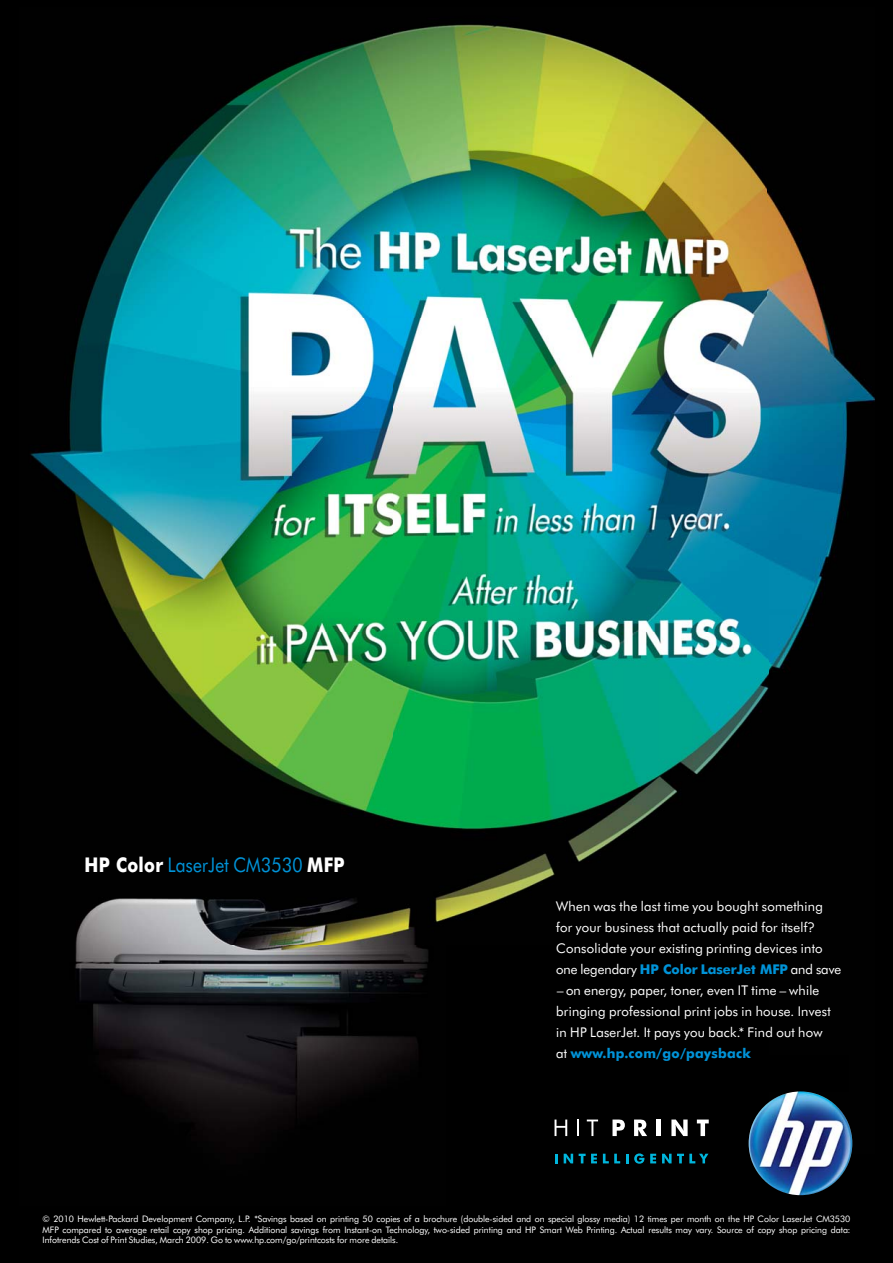
<style>
.page{position:relative;width:893px;height:1263px;background:#000}
.page>*{position:absolute;margin:0;border:0;box-sizing:border-box;transform-origin:0 0}
.t1{font:20.25px "HP Futura";letter-spacing:.02em;color:#0093d8;scale:.87 1}
.t2{font:13.5px/21px "HP Futura";letter-spacing:.02em;color:#fff}
.t3{font:9px/10.5px "HP Futura";color:#fff;text-align:justify}
.s1{font-weight:700;color:#fff}
.s2{font-weight:700;color:#0093d8}
</style>
<div class="page">
<img style="left:30px;top:23px;width:845px;height:1173px">
<img style="left:727px;top:1055px;width:121px;height:36px">
<svg style="left:555px;top:1119px;width:12px;height:17px"></svg>
<svg style="left:577px;top:1119px;width:2px;height:17px"></svg>
<svg style="left:587px;top:1119px;width:11px;height:17px"></svg>
<svg style="left:555px;top:1154px;width:2px;height:9px"></svg>
<svg style="left:564px;top:1154px;width:9px;height:9px"></svg>
<svg style="left:579px;top:1154px;width:18px;height:9px"></svg>
<svg style="left:603px;top:1154px;width:17px;height:9px"></svg>
<svg style="left:626px;top:1154px;width:2px;height:9px"></svg>
<svg style="left:634px;top:1153px;width:10px;height:11px"></svg>
<svg style="left:650px;top:1154px;width:6px;height:9px"></svg>
<svg style="left:662px;top:1154px;width:46px;height:9px"></svg>
<svg style="left:612px;top:1119px;width:13px;height:17px"></svg>
<svg style="left:634px;top:1119px;width:13px;height:17px"></svg>
<div style="left:656px;top:1119px;width:5px;height:17px;background:#fff"></div>
<svg style="left:671px;top:1119px;width:17px;height:17px"></svg>
<svg style="left:697px;top:1119px;width:12px;height:17px"></svg>
<img style="left:749px;top:1091px;width:103px;height:104px;border-radius:50%">
<h1 class="t1" style="left:85px;top:855px;width:300px"><span class="s1">HP Color</span> LaserJet CM3530 <span class="s1">MFP</span></h1>
<p class="t2" style="left:556px;top:896px;width:286px">When was the last time you bought something for your business that actually paid for itself?<br>Consolidate your existing printing devices into one legendary <span class="s2">HP Color LaserJet MFP</span> and save –on energy, paper, toner, even IT time – while bringing professional print jobs in house. Invest in HP LaserJet. It pays you back.* Find out how<br>at <span class="s2">www.hp.com/go/paysback</span></p>
<p class="t3" style="left:43px;top:1214px;width:809px">© 2010 Hewlett-Packard Development Company, L.P. *Savings based on printing 50 copies of a brochure (double-sided and on special glossy media) 12 times per month on the HP Color LaserJet CM3530<br>MFP compared to average retail copy shop pricing. Additional savings from Instant-on Technology, two-sided printing and HP Smart Web Printing. Actual results may vary. Source of copy shop pricing data:<br>Infotrends Cost of Print Studies, March 2009. Go to www.hp.com/go/printcosts for more details.</p>
</div>
